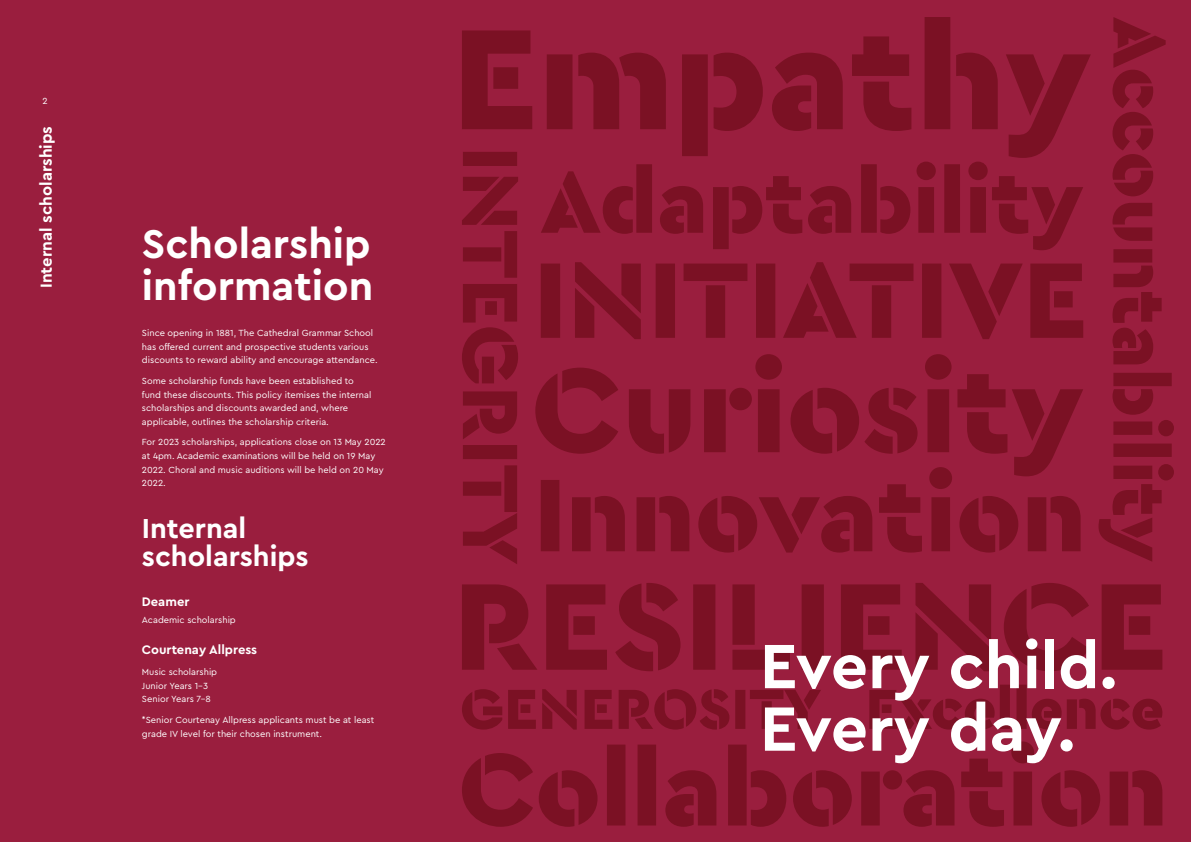
<style>
.page{position:relative;width:1191px;height:842px;background:#9a1e3e}
.page>*{position:absolute;margin:0;border:0;box-sizing:border-box;transform-origin:0 0}
.t1{font:700 65.5px/62.5px "Cera Pro";color:#fff}
.t2{font:700 42px/42px "Cera Pro";color:#fff}
.t3{font:700 28.8px/28.8px "Cera Pro";color:#fff}
.t4{font:700 16.7px "Cera Pro";color:#fff}
.t5{font:700 13px "Cera Pro";color:#fff}
.t6{font:9.3px/13.6px "Cera Pro";color:#fff}
</style>
<div class="page">
<svg style="left:462px;top:583px;width:700px;height:88px;fill:#7b1124"></svg>
<svg style="left:462px;top:17px;width:628px;height:141px"></svg>
<svg style="left:541px;top:162px;width:542px;height:88px"></svg>
<svg style="left:462px;top:152px;width:56px;height:412px"></svg>
<svg style="left:541px;top:262px;width:542px;height:77px"></svg>
<svg style="left:535px;top:354px;width:548px;height:113px"></svg>
<svg style="left:462px;top:741px;width:700px;height:86px"></svg>
<svg style="left:462px;top:689px;width:359px;height:40px"></svg>
<svg style="left:541px;top:467px;width:539px;height:85px"></svg>
<svg style="left:869px;top:685px;width:293px;height:44px"></svg>
<svg style="left:1098px;top:17px;width:76px;height:545px"></svg>
<p class="t6" style="left:43px;top:93px;width:7px">2</p>
<h3 class="t4" style="left:35px;top:288px;width:164px;rotate:-90deg">Internal scholarships</h3>
<h2 class="t2" style="left:142px;top:221px;width:233px">Scholarship information</h2>
<p class="t6" style="left:142px;top:326px;width:237px">Since opening in 1881, The Cathedral Grammar School has offered current and prospective students various discounts to reward ability and encourage attendance.</p>
<p class="t6" style="left:142px;top:374px;width:231px">Some scholarship funds have been established to fund these discounts. This policy itemises the internal scholarships and discounts awarded and, where applicable, outlines the scholarship criteria.</p>
<p class="t6" style="left:142px;top:435px;width:245px">For 2023 scholarships, applications close on 13 May 2022 at 4pm. Academic examinations will be held on 19 May 2022. Choral and music auditions will be held on 20 May 2022.</p>
<h3 class="t3" style="left:142px;top:512px;width:168px">Internal scholarships</h3>
<h3 class="t5" style="left:142px;top:593px;width:49px">Deamer</h3>
<p class="t6" style="left:142px;top:613px;width:95px">Academic scholarship</p>
<h3 class="t5" style="left:142px;top:641px;width:117px">Courtenay Allpress</h3>
<p class="t6" style="left:142px;top:665px;width:77px">Music scholarship<br>Junior Years 1-3<br>Senior Years 7-8</p>
<p class="t6" style="left:142px;top:712px;width:234px">*Senior Courtenay Allpress applicants must be at least grade IV level for their chosen instrument.</p>
<h1 class="t1" style="left:760px;top:632px;width:359px">Every child.<br>Every day.</h1>
</div>
